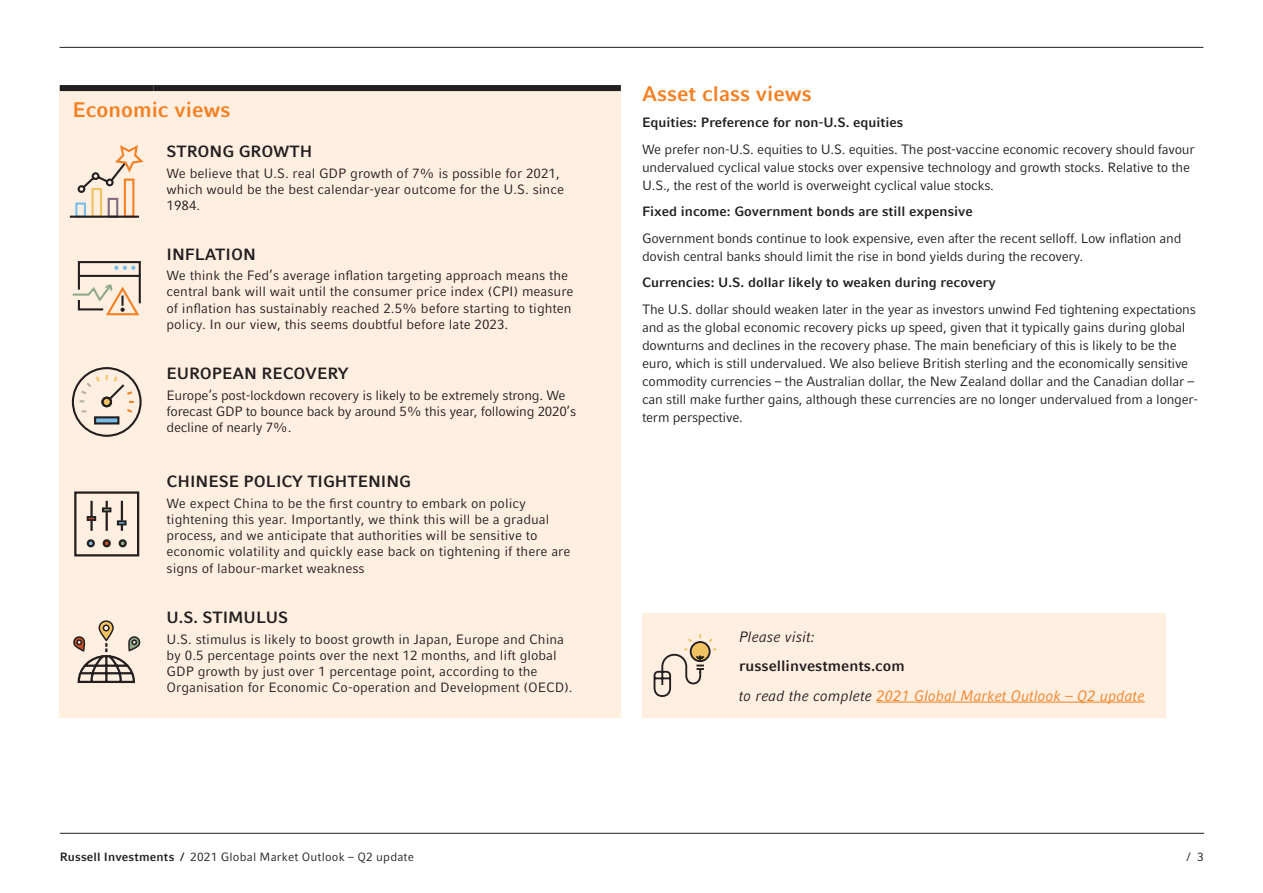
<style>
.page{position:relative;width:1263px;height:893px;background:#fff}
.page>*{position:absolute;margin:0;border:0;box-sizing:border-box;transform-origin:0 0}
.t1{font:700 21px "Compatil Fact LT Pro";color:#f57f21}
.t2{font:700 16.35px "Compatil Fact LT Pro";color:#231f20}
.t3{font:italic 15px/29.4px "Compatil Fact LT Pro";color:#f57f21}
.t4{font:italic 15px "Compatil Fact LT Pro";color:#231f20}
.t5{font:13.5px/18px "Compatil Fact LT Pro";letter-spacing:-.02em;color:#231f20}
.t6{font:13.5px/16.2px "Compatil Fact LT Pro";color:#231f20}
.t7{font:700 13.5px "Compatil Fact LT Pro";color:#231f20}
.t8{font:12px "Compatil Fact LT Pro";letter-spacing:.015em;color:#231f20}
.s1{font-weight:700;font-style:normal;color:#231f20}
.s2{color:#231f20}
.s3{font-weight:700}
</style>
<div class="page">
<hr style="left:60px;top:833px;width:1144px;height:1px;background:#231f20">
<hr style="left:60px;top:47px;width:1143px;height:1px;background:#231f20">
<div style="left:60px;top:85px;width:561px;height:633px;background:#feefe1"></div>
<div style="left:60px;top:85px;width:94px;height:6px;background:#231f20"></div>
<div style="left:154px;top:85px;width:467px;height:6px;background:#231f20"></div>
<div style="left:75px;top:203px;width:11px;height:15px;border:2px solid #78bde8"></div>
<div style="left:92px;top:188px;width:10px;height:30px;border:2px solid #f0c261"></div>
<div style="left:108px;top:198px;width:10px;height:20px;border:2px solid #866680"></div>
<div style="left:124px;top:179px;width:10px;height:39px;border:2px solid #f57f21"></div>
<hr style="left:70px;top:216px;width:69px;height:2px;background:#231f20">
<svg style="left:77px;top:145px;width:67px;height:49px"></svg>
<svg style="left:72px;top:261px;width:69px;height:55px"></svg>
<svg style="left:71px;top:367px;width:71px;height:70px"></svg>
<div style="left:95px;top:417px;width:23px;height:6px;background:#78bde8"></div>
<div style="left:94px;top:416px;width:25px;height:8px;border:2px solid #231f20"></div>
<div style="left:102px;top:398px;width:9px;height:8px;background:#f0c261;border-radius:50%"></div>
<div style="left:101px;top:397px;width:11px;height:10px;border:2px solid #231f20;border-radius:50%"></div>
<svg style="left:74px;top:491px;width:66px;height:66px"></svg>
<div style="left:87px;top:539px;width:8px;height:8px;border:2px solid #231f20;border-radius:50%"></div>
<svg style="left:73px;top:620px;width:68px;height:64px"></svg>
<div style="left:642px;top:614px;width:524px;height:104px;background:#feefe1"></div>
<svg style="left:653px;top:634px;width:64px;height:63px"></svg>
<hr style="left:876px;top:702px;width:269px;height:1px;background:#f57f21">
<h1 class="t1" style="left:73px;top:97px;width:160px">Economic views</h1>
<p class="t2" style="left:167px;top:142px;width:147px">STRONG GROWTH</p>
<p class="t6" style="left:167px;top:165px;width:399px">We believe that U.S. real GDP growth of 7% is possible for 2021, which would be the best calendar-year outcome for the U.S. since<br>1984.</p>
<p class="t2" style="left:167px;top:244px;width:91px">INFLATION</p>
<p class="t6" style="left:167px;top:267px;width:408px">We think the Fed’s average inflation targeting approach means the central bank will wait until the consumer price index (CPI) measure of inflation has sustainably reached 2.5% before starting to tighten policy. In our view, this seems doubtful before late 2023.</p>
<p class="t2" style="left:167px;top:364px;width:184px">EUROPEAN RECOVERY</p>
<p class="t5" style="left:167px;top:387px;width:411px;line-height:16.2px">Europe’s post-lockdown recovery is likely to be extremely strong. We forecast GDP to bounce back by around 5% this year, following 2020’s decline of nearly 7%.</p>
<p class="t2" style="left:167px;top:472px;width:246px">CHINESE POLICY TIGHTENING</p>
<p class="t6" style="left:167px;top:495px;width:405px">We expect China to be the first country to embark on policy tightening this year. Importantly, we think this will be a gradual process, and we anticipate that authorities will be sensitive to economic volatility and quickly ease back on tightening if there are signs of labour-market weakness</p>
<p class="t2" style="left:167px;top:608px;width:123px">U.S. STIMULUS</p>
<p class="t6" style="left:167px;top:631px;width:408px">U.S. stimulus is likely to boost growth in Japan, Europe and China by 0.5 percentage points over the next 12 months, and lift global GDP growth by just over 1 percentage point, according to the Organisation for Economic Co-operation and Development (OECD).</p>
<h1 class="t1" style="left:642px;top:81px;width:171px">Asset class views</h1>
<p class="t7" style="left:642px;top:115px;width:263px">Equities: Preference for non-U.S. equities</p>
<p class="t5" style="left:642px;top:140px;width:554px">We prefer non-U.S. equities to U.S. equities. The post-vaccine economic recovery should favour undervalued cyclical value stocks over expensive technology and growth stocks. Relative to the<br>U.S., the rest of the world is overweight cyclical value stocks.</p>
<p class="t7" style="left:642px;top:204px;width:332px">Fixed income: Government bonds are still expensive</p>
<p class="t5" style="left:642px;top:229px;width:541px">Government bonds continue to look expensive, even after the recent selloff. Low inflation and dovish central banks should limit the rise in bond yields during the recovery.</p>
<p class="t7" style="left:642px;top:275px;width:355px">Currencies: U.S. dollar likely to weaken during recovery</p>
<p class="t5" style="left:642px;top:300px;width:558px">The U.S. dollar should weaken later in the year as investors unwind Fed tightening expectations and as the global economic recovery picks up speed, given that it typically gains during global downturns and declines in the recovery phase. The main beneficiary of this is likely to be the euro, which is still undervalued. We also believe British sterling and the economically sensitive commodity currencies – the Australian dollar, the New Zealand dollar and the Canadian dollar – can still make further gains, although these currencies are no longer undervalued from a longer&shy;term perspective.</p>
<p class="t4" style="left:739px;top:628px;width:78px">Please visit:</p>
<p class="t3" style="left:739px;top:651px;width:407px"><span class="s1">russellinvestments.com<br></span><span class="s2">to read the complete</span> 2021 Global Market Outlook – Q2 update</p>
<p class="t8" style="left:60px;top:850px;width:356px"><span class="s3">Russell Investments /</span> 2021 Global Market Outlook – Q2 update</p>
<p class="t8" style="left:1187px;top:850px;width:19px">/ 3</p>
</div>
